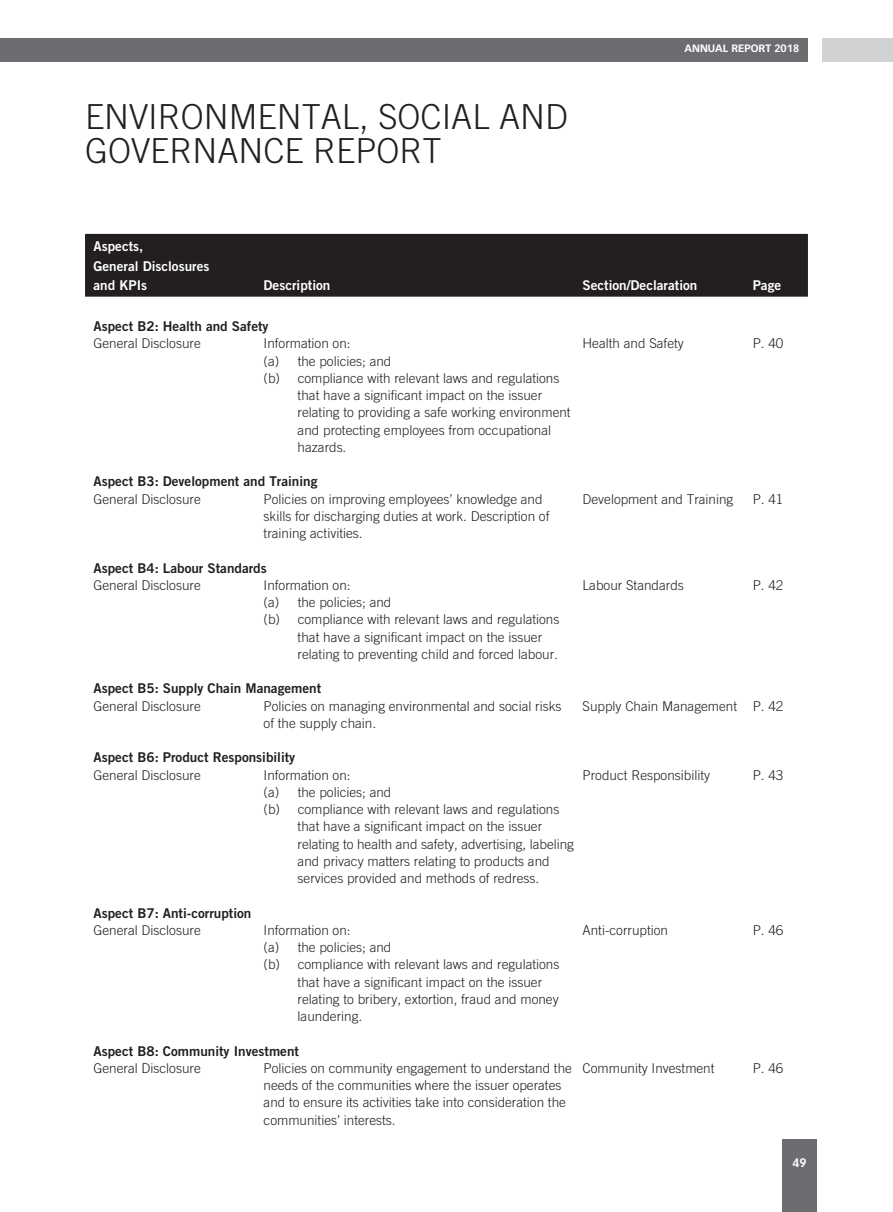
<style>
.page{position:relative;width:893px;height:1212px;background:#fff}
.page>*{position:absolute;margin:0;border:0;box-sizing:border-box;transform-origin:0 0}
.t1{font:300 34.5px/34.5px "Trade Gothic LT Std";color:#231f20}
._50_Table_txt{font:300 13.5px/17.2px "Trade Gothic LT Std";color:#231f20}
._50_Table_txt-2{font:13.5px "Trade Gothic LT Std Bd 2";color:#231f20}
._50_Table_txt-3{font:13.5px "Trade Gothic LT Std Bd 2";color:#fff}
.t2{font:700 12px "Vectora LT Std";color:#fff}
.t3{font:700 10.5px "Vectora LT Std";color:#fff}
</style>
<div class="page">
<div style="left:822px;top:38px;width:71px;height:24px;background:#d1d2d4"></div>
<div style="left:782px;top:1140px;width:34px;height:72px;background:#6c6d70"></div>
<div style="left:0;top:38px;width:808px;height:24px;background:#6c6d70"></div>
<div style="left:85px;top:234px;width:723px;height:63px;background:#231f20"></div>
<h1 class="t1" style="left:85px;top:99px;width:485px">ENVIRONMENTAL, SOCIAL AND<br>GOVERNANCE REPORT</h1>
<p class="t3" style="left:684px;top:42px;width:116px">ANNUAL REPORT 2018</p>
<p class="_50_Table_txt-3" style="left:94px;top:238px;width:51px">Aspects,</p>
<p class="_50_Table_txt-3" style="left:94px;top:257px;width:117px">General Disclosures</p>
<p class="_50_Table_txt-3" style="left:94px;top:277px;width:55px">and KPIs</p>
<p class="_50_Table_txt-3" style="left:264px;top:277px;width:68px">Description</p>
<p class="_50_Table_txt-3" style="left:583px;top:277px;width:116px">Section/Declaration</p>
<p class="_50_Table_txt-3" style="left:753px;top:277px;width:30px">Page</p>
<p class="_50_Table_txt-2" style="left:94px;top:318px;width:177px">Aspect B2: Health and Safety</p>
<p class="_50_Table_txt" style="left:94px;top:335px;width:109px">General Disclosure</p>
<p class="_50_Table_txt" style="left:264px;top:335px;width:89px">Information on:</p>
<p class="_50_Table_txt" style="left:264px;top:352px;width:129px">(a) the policies; and</p>
<p class="_50_Table_txt" style="left:298px;top:369px;width:275px;text-indent:-34px">(b) compliance with relevant laws and regulations that have a significant impact on the issuer relating to providing a safe working environment and protecting employees from occupational hazards.</p>
<p class="_50_Table_txt" style="left:583px;top:335px;width:103px">Health and Safety</p>
<p class="_50_Table_txt" style="left:753px;top:335px;width:32px">P. 40</p>
<p class="_50_Table_txt-2" style="left:94px;top:473px;width:225px">Aspect B3: Development and Training</p>
<p class="_50_Table_txt" style="left:94px;top:490px;width:109px">General Disclosure</p>
<p class="_50_Table_txt" style="left:264px;top:490px;width:287px">Policies on improving employees’ knowledge and skills for discharging duties at work. Description of training activities.</p>
<p class="_50_Table_txt" style="left:583px;top:490px;width:152px">Development and Training</p>
<p class="_50_Table_txt" style="left:753px;top:490px;width:32px">P. 41</p>
<p class="_50_Table_txt-2" style="left:94px;top:559px;width:175px">Aspect B4: Labour Standards</p>
<p class="_50_Table_txt" style="left:94px;top:576px;width:109px">General Disclosure</p>
<p class="_50_Table_txt" style="left:264px;top:576px;width:89px">Information on:</p>
<p class="_50_Table_txt" style="left:264px;top:593px;width:129px">(a) the policies; and</p>
<p class="_50_Table_txt" style="left:298px;top:611px;width:263px;text-indent:-34px">(b) compliance with relevant laws and regulations that have a significant impact on the issuer relating to preventing child and forced labour.</p>
<p class="_50_Table_txt" style="left:583px;top:576px;width:103px">Labour Standards</p>
<p class="_50_Table_txt" style="left:753px;top:576px;width:32px">P. 42</p>
<p class="_50_Table_txt-2" style="left:94px;top:680px;width:229px">Aspect B5: Supply Chain Management</p>
<p class="_50_Table_txt" style="left:94px;top:697px;width:109px">General Disclosure</p>
<p class="_50_Table_txt" style="left:264px;top:697px;width:299px">Policies on managing environmental and social risks of the supply chain.</p>
<p class="_50_Table_txt" style="left:583px;top:697px;width:156px">Supply Chain Management</p>
<p class="_50_Table_txt" style="left:753px;top:697px;width:32px">P. 42</p>
<p class="_50_Table_txt-2" style="left:94px;top:749px;width:203px">Aspect B6: Product Responsibility</p>
<p class="_50_Table_txt" style="left:94px;top:766px;width:109px">General Disclosure</p>
<p class="_50_Table_txt" style="left:264px;top:766px;width:89px">Information on:</p>
<p class="_50_Table_txt" style="left:264px;top:783px;width:129px">(a) the policies; and</p>
<p class="_50_Table_txt" style="left:298px;top:800px;width:278px;text-indent:-34px">(b) compliance with relevant laws and regulations that have a significant impact on the issuer relating to health and safety, advertising, labeling and privacy matters relating to products and services provided and methods of redress.</p>
<p class="_50_Table_txt" style="left:583px;top:766px;width:129px">Product Responsibility</p>
<p class="_50_Table_txt" style="left:753px;top:766px;width:32px">P. 43</p>
<p class="_50_Table_txt-2" style="left:94px;top:904px;width:159px">Aspect B7: Anti-corruption</p>
<p class="_50_Table_txt" style="left:94px;top:921px;width:109px">General Disclosure</p>
<p class="_50_Table_txt" style="left:264px;top:921px;width:89px">Information on:</p>
<p class="_50_Table_txt" style="left:264px;top:938px;width:129px">(a) the policies; and</p>
<p class="_50_Table_txt" style="left:298px;top:956px;width:263px;text-indent:-34px">(b) compliance with relevant laws and regulations that have a significant impact on the issuer relating to bribery, extortion, fraud and money laundering.</p>
<p class="_50_Table_txt" style="left:583px;top:921px;width:87px">Anti-corruption</p>
<p class="_50_Table_txt" style="left:753px;top:921px;width:32px">P. 46</p>
<p class="_50_Table_txt-2" style="left:94px;top:1042px;width:207px">Aspect B8: Community Investment</p>
<p class="_50_Table_txt" style="left:94px;top:1059px;width:109px">General Disclosure</p>
<p class="_50_Table_txt" style="left:264px;top:1059px;width:310px">Policies on community engagement to understand the needs of the communities where the issuer operates and to ensure its activities take into consideration the communities’ interests.</p>
<p class="_50_Table_txt" style="left:583px;top:1059px;width:134px">Community Investment</p>
<p class="_50_Table_txt" style="left:753px;top:1059px;width:32px">P. 46</p>
<p class="t2" style="left:792px;top:1155px;width:16px">49</p>
</div>
